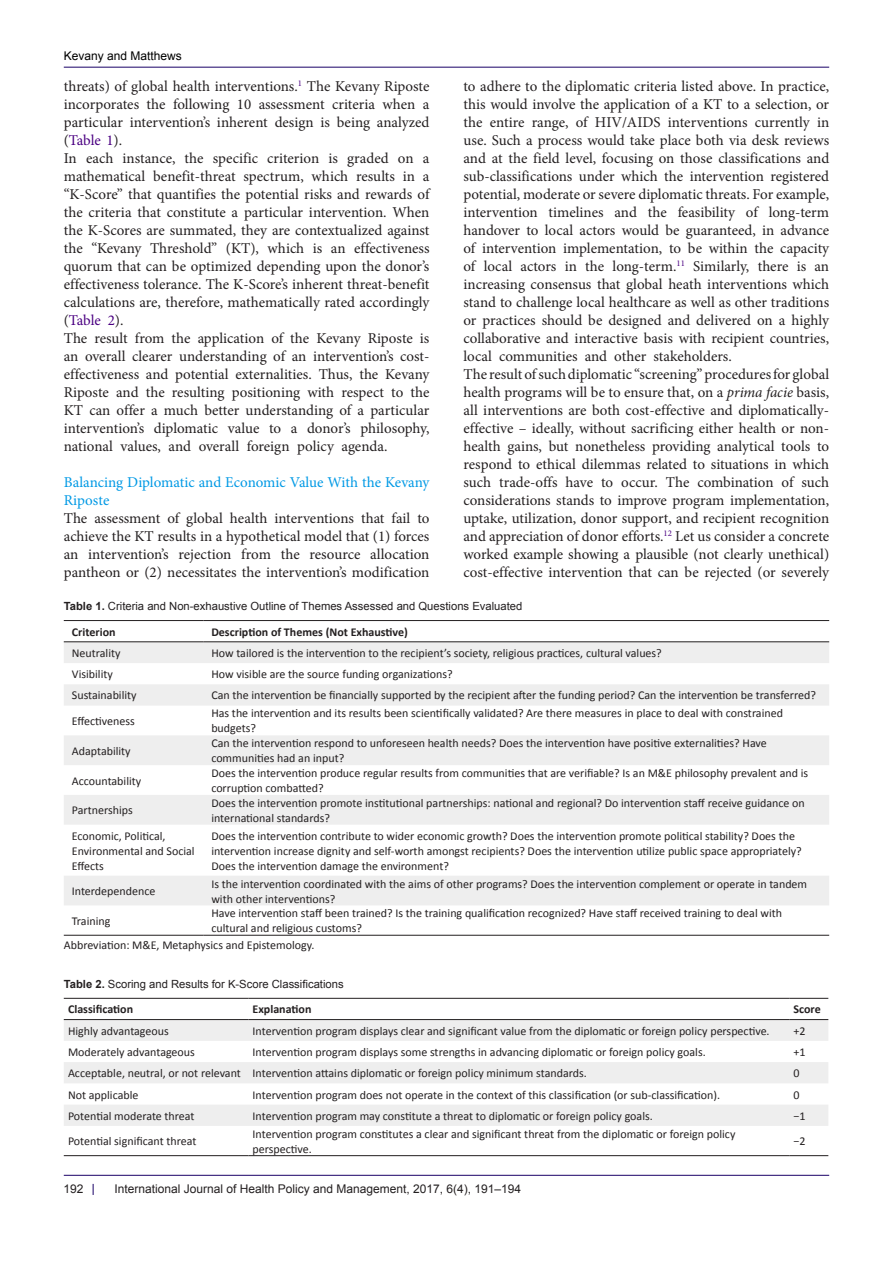
<style>
.page{position:relative;width:893px;height:1263px;background:#fff}
.page>*{position:absolute;margin:0;border:0;box-sizing:border-box;transform-origin:0 0}
.t1{font:15px/18px "Minion Pro";color:#231f20;text-align:justify}
.t2{font:15px/18px "Minion Pro";color:#0099e5}
.t3{font:12px/15px "Calibri";color:#231f20}
.t4{font:700 12px "Calibri";color:#231f20}
.t5{font:12px "Arial";color:#231f20}
.t6{font:12px "Arial";color:#000001}
.t7{font:11.25px "Arial";color:#231f20}
.s1{font-style:italic}
.s2{font-weight:700}
.s3{color:#4b0082}
</style>
<div class="page">
<hr style="left:64px;top:1175px;width:765px;height:1px;background:#190066">
<hr style="left:64px;top:67px;width:765px;height:1px;background:#190066">
<svg style="left:64px;top:642px;width:765px;height:263px;fill:#f4f4f4"></svg>
<hr style="left:64px;top:620px;width:139px;height:1px;background:#231f20">
<hr style="left:203px;top:620px;width:626px;height:1px;background:#231f20">
<hr style="left:64px;top:641px;width:139px;height:1px;background:#231f20">
<hr style="left:203px;top:641px;width:626px;height:1px;background:#231f20">
<hr style="left:64px;top:935px;width:139px;height:1px;background:#231f20">
<hr style="left:203px;top:935px;width:626px;height:1px;background:#231f20">
<svg style="left:64px;top:1020px;width:764px;height:106px;fill:#eee"></svg>
<hr style="left:64px;top:998px;width:184px;height:1px;background:#231f20">
<hr style="left:248px;top:998px;width:541px;height:1px;background:#231f20">
<hr style="left:789px;top:998px;width:39px;height:1px;background:#231f20">
<hr style="left:64px;top:1019px;width:184px;height:1px;background:#231f20">
<hr style="left:248px;top:1019px;width:541px;height:1px;background:#231f20">
<hr style="left:789px;top:1019px;width:39px;height:1px;background:#231f20">
<hr style="left:64px;top:1155px;width:184px;height:1px;background:#231f20">
<hr style="left:248px;top:1155px;width:541px;height:1px;background:#231f20">
<hr style="left:789px;top:1155px;width:39px;height:1px;background:#231f20">
<p class="t6" style="left:64px;top:48px;width:120px">Kevany and Matthews</p>
<p class="t1" style="left:463px;top:77px;width:367px">to adhere to the diplomatic criteria listed above. In practice, this would involve the application of a KT to a selection, or the entire range, of HIV/AIDS interventions currently in use. Such a process would take place both via desk reviews and at the field level, focusing on those classifications and sub-classifications under which the intervention registered potential, moderate or severe diplomatic threats. For example, intervention timelines and the feasibility of long-term handover to local actors would be guaranteed, in advance of intervention implementation, to be within the capacity of local actors in the long-term.<sup>11</sup> Similarly, there is an increasing consensus that global heath interventions which stand to challenge local healthcare as well as other traditions or practices should be designed and delivered on a highly collaborative and interactive basis with recipient countries, local communities and other stakeholders.</p>
<p class="t1" style="left:463px;top:365px;width:367px">The result of such diplomatic “screening” procedures for global health programs will be to ensure that, on a <span class="s1">prima facie</span> basis, all interventions are both cost-effective and diplomatically&shy;effective – ideally, without sacrificing either health or non&shy;health gains, but nonetheless providing analytical tools to respond to ethical dilemmas related to situations in which such trade-offs have to occur. The combination of such considerations stands to improve program implementation, uptake, utilization, donor support, and recipient recognition and appreciation of donor efforts.<sup>12</sup> Let us consider a concrete worked example showing a plausible (not clearly unethical) cost-effective intervention that can be rejected (or severely</p>
<p class="t7" style="left:64px;top:599px;width:460px"><span class="s2">Table 1.</span> Criteria and Non-exhaustive Outline of Themes Assessed and Questions Evaluated</p>
<p class="t4" style="left:72px;top:624px;width:45px">Criterion</p>
<p class="t4" style="left:211px;top:624px;width:198px">Description of Themes (Not Exhaustive)</p>
<p class="t3" style="left:72px;top:646px;width:50px">Neutrality</p>
<p class="t3" style="left:211px;top:646px;width:452px">How tailored is the intervention to the recipient’s society, religious practices, cultural values?</p>
<p class="t3" style="left:72px;top:667px;width:42px">Visibility</p>
<p class="t3" style="left:211px;top:667px;width:243px">How visible are the source funding organizations?</p>
<p class="t3" style="left:72px;top:688px;width:66px">Sustainability</p>
<p class="t3" style="left:211px;top:688px;width:606px">Can the intervention be financially supported by the recipient after the funding period? Can the intervention be transferred?</p>
<p class="t3" style="left:72px;top:713px;width:64px">Effectiveness</p>
<p class="t3" style="left:211px;top:706px;width:573px">Has the intervention and its results been scientifically validated? Are there measures in place to deal with constrained budgets?</p>
<p class="t3" style="left:72px;top:743px;width:60px">Adaptability</p>
<p class="t3" style="left:211px;top:736px;width:557px">Can the intervention respond to unforeseen health needs? Does the intervention have positive externalities? Have communities had an input?</p>
<p class="t3" style="left:72px;top:773px;width:71px">Accountability</p>
<p class="t3" style="left:211px;top:765px;width:598px">Does the intervention produce regular results from communities that are verifiable? Is an M&amp;E philosophy prevalent and is corruption combatted?</p>
<p class="t3" style="left:72px;top:803px;width:62px">Partnerships</p>
<p class="t3" style="left:211px;top:795px;width:595px">Does the intervention promote institutional partnerships: national and regional? Do intervention staff receive guidance on international standards?</p>
<p class="t3" style="left:72px;top:828px;width:124px">Economic, Political,<br>Environmental and Social<br>Effects</p>
<p class="t3" style="left:211px;top:828px;width:592px">Does the intervention contribute to wider economic growth? Does the intervention promote political stability? Does the intervention increase dignity and self-worth amongst recipients? Does the intervention utilize public space appropriately?<br>Does the intervention damage the environment?</p>
<p class="t3" style="left:72px;top:884px;width:85px">Interdependence</p>
<p class="t3" style="left:211px;top:876px;width:597px">Is the intervention coordinated with the aims of other programs? Does the intervention complement or operate in tandem with other interventions?</p>
<p class="t3" style="left:72px;top:913px;width:40px">Training</p>
<p class="t3" style="left:211px;top:906px;width:572px">Have intervention staff been trained? Is the training qualification recognized? Have staff received training to deal with cultural and religious customs?</p>
<p class="t3" style="left:64px;top:937px;width:252px">Abbreviation: M&amp;E, Metaphysics and Epistemology.</p>
<p class="t7" style="left:64px;top:976px;width:281px"><span class="s2">Table 2.</span> Scoring and Results for K-Score Classifications</p>
<p class="t4" style="left:68px;top:1002px;width:67px">Classification</p>
<p class="t4" style="left:253px;top:1002px;width:60px">Explanation</p>
<p class="t4" style="left:793px;top:1002px;width:29px">Score</p>
<p class="t3" style="left:68px;top:1023px;width:102px">Highly advantageous</p>
<p class="t3" style="left:253px;top:1023px;width:519px">Intervention program displays clear and significant value from the diplomatic or foreign policy perspective.</p>
<p class="t3" style="left:793px;top:1023px;width:14px">+2</p>
<p class="t3" style="left:68px;top:1044px;width:128px">Moderately advantageous</p>
<p class="t3" style="left:253px;top:1044px;width:455px">Intervention program displays some strengths in advancing diplomatic or foreign policy goals.</p>
<p class="t3" style="left:793px;top:1044px;width:14px">+1</p>
<p class="t3" style="left:68px;top:1066px;width:174px">Acceptable, neutral, or not relevant</p>
<p class="t3" style="left:253px;top:1066px;width:336px">Intervention attains diplomatic or foreign policy minimum standards.</p>
<p class="t3" style="left:793px;top:1066px;width:8px">0</p>
<p class="t3" style="left:68px;top:1087px;width:72px">Not applicable</p>
<p class="t3" style="left:253px;top:1087px;width:469px">Intervention program does not operate in the context of this classification (or sub-classification).</p>
<p class="t3" style="left:793px;top:1087px;width:8px">0</p>
<p class="t3" style="left:68px;top:1108px;width:128px">Potential moderate threat</p>
<p class="t3" style="left:253px;top:1108px;width:402px">Intervention program may constitute a threat to diplomatic or foreign policy goals.</p>
<p class="t3" style="left:793px;top:1108px;width:14px">−1</p>
<p class="t3" style="left:68px;top:1133px;width:130px">Potential significant threat</p>
<p class="t3" style="left:253px;top:1126px;width:484px">Intervention program constitutes a clear and significant threat from the diplomatic or foreign policy perspective.</p>
<p class="t3" style="left:793px;top:1133px;width:14px">−2</p>
<p class="t1" style="left:64px;top:77px;width:367px">threats) of global health interventions.<sup>1</sup> The Kevany Riposte incorporates the following 10 assessment criteria when a particular intervention’s inherent design is being analyzed (<span class="s3">Table 1</span>).</p>
<p class="t1" style="left:64px;top:149px;width:367px">In each instance, the specific criterion is graded on a mathematical benefit-threat spectrum, which results in a “K-Score” that quantifies the potential risks and rewards of the criteria that constitute a particular intervention. When the K-Scores are summated, they are contextualized against the “Kevany Threshold” (KT), which is an effectiveness quorum that can be optimized depending upon the donor’s effectiveness tolerance. The K-Score’s inherent threat-benefit calculations are, therefore, mathematically rated accordingly (<span class="s3">Table 2</span>).</p>
<p class="t1" style="left:64px;top:329px;width:367px">The result from the application of the Kevany Riposte is an overall clearer understanding of an intervention’s cost&shy;effectiveness and potential externalities. Thus, the Kevany Riposte and the resulting positioning with respect to the KT can offer a much better understanding of a particular intervention’s diplomatic value to a donor’s philosophy, national values, and overall foreign policy agenda.</p>
<p class="t2" style="left:64px;top:473px;width:367px">Balancing Diplomatic and Economic Value With the Kevany<br>Riposte</p>
<p class="t1" style="left:64px;top:509px;width:367px">The assessment of global health interventions that fail to achieve the KT results in a hypothetical model that (1) forces an intervention’s rejection from the resource allocation pantheon or (2) necessitates the intervention’s modification</p>
<p class="t5" style="left:64px;top:1180px;width:22px">192</p>
<p class="t5" style="left:114px;top:1180px;width:408px">International Journal of Health Policy and Management, 2017, 6(4), 191–194</p>
</div>
